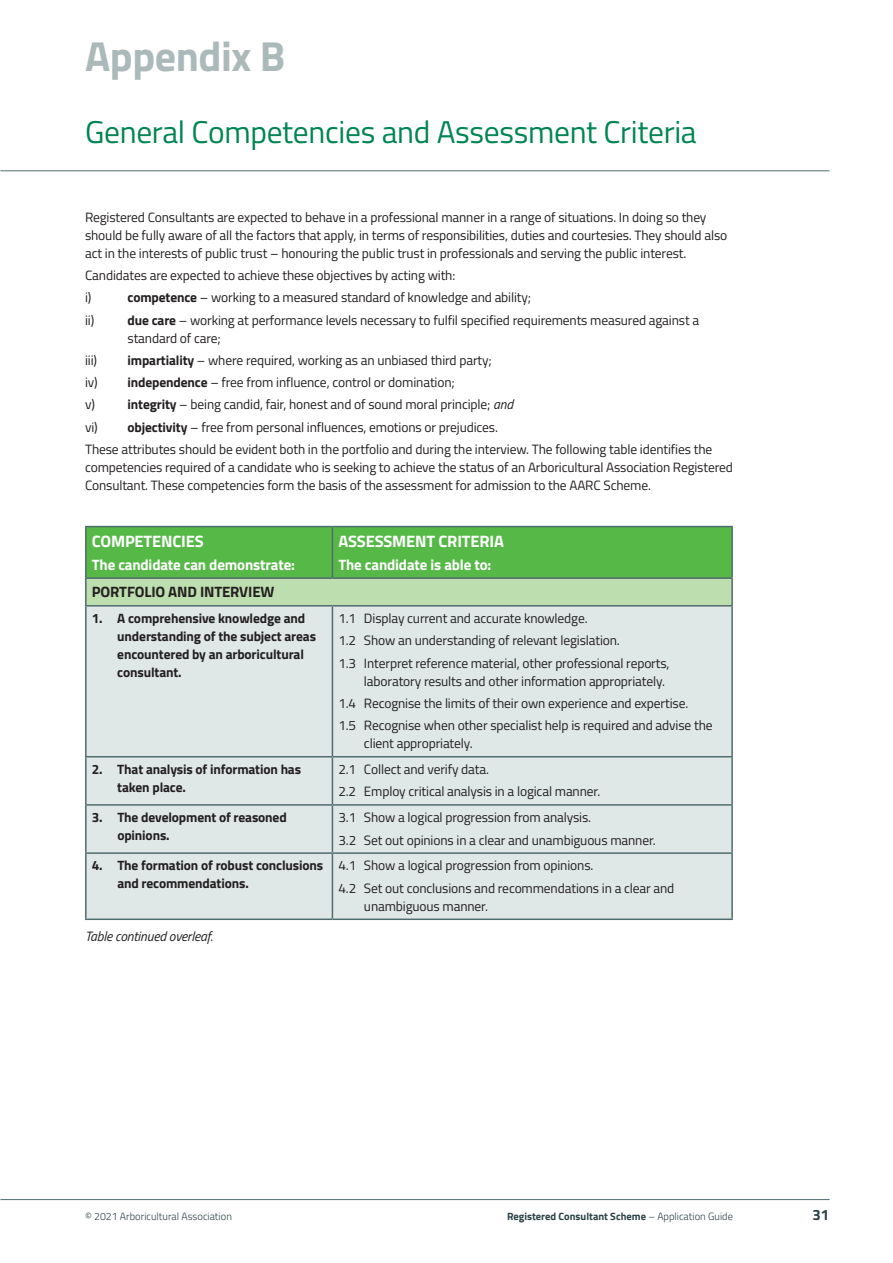
<style>
.page{position:relative;width:893px;height:1263px;background:#fff}
.page>*{position:absolute;margin:0;border:0;box-sizing:border-box;transform-origin:0 0}
.t1{font:700 42px "Titillium Web";letter-spacing:-.01em;color:#acb9ba}
.t2{font:31.5px "Titillium Web";letter-spacing:-.01em;color:#008553}
.t3{font:700 16.5px "Titillium Web";letter-spacing:-.01em;color:#fff}
.t4{font:700 15px "Titillium Web";letter-spacing:-.01em;color:#fff}
.t5{font:700 15px "Titillium Web";letter-spacing:-.01em;color:#231f20}
.t6{font:700 15px "Titillium Web";color:#2b4144}
.t7{font:13.5px/22.2px "Titillium Web";letter-spacing:-.01em;color:#231f20}
.t8{font:700 13.5px/18px "Titillium Web";letter-spacing:-.01em;color:#231f20}
.t9{font:italic 13.5px "Titillium Web";letter-spacing:-.01em;color:#231f20}
.t10{font:700 10.5px "Titillium Web";color:#2b4144}
.t11{font:300 10.5px "Titillium Web";color:#2b4144}
.s1{font-weight:700}
.s2{font-style:italic}
.s3{font-weight:300}
</style>
<div class="page">
<hr style="left:0;top:170px;width:830px;height:1px;background:#516c6f">
<hr style="left:0;top:1199px;width:830px;height:1px;background:#516c6f">
<div style="left:87px;top:527px;width:644px;height:50px;background:#56b947"></div>
<div style="left:86px;top:578px;width:646px;height:28px;background:#bddeae"></div>
<div style="left:87px;top:606px;width:644px;height:312px;background:#e0e7e7"></div>
<hr style="left:85px;top:526px;width:247px;height:1px;background:#516c6f">
<hr style="left:85px;top:527px;width:2px;height:50px;background:#516c6f">
<hr style="left:332px;top:526px;width:401px;height:1px;background:#516c6f">
<hr style="left:332px;top:527px;width:1px;height:50px;background:#516c6f">
<hr style="left:731px;top:527px;width:2px;height:50px;background:#516c6f">
<hr style="left:85px;top:577px;width:247px;height:2px;background:#516c6f">
<hr style="left:85px;top:579px;width:2px;height:26px;background:#516c6f">
<hr style="left:332px;top:577px;width:401px;height:2px;background:#516c6f">
<hr style="left:731px;top:579px;width:2px;height:26px;background:#516c6f">
<hr style="left:85px;top:605px;width:247px;height:1px;background:#516c6f">
<hr style="left:85px;top:606px;width:2px;height:150px;background:#516c6f">
<hr style="left:332px;top:605px;width:401px;height:1px;background:#516c6f">
<hr style="left:332px;top:606px;width:1px;height:150px;background:#516c6f">
<hr style="left:731px;top:606px;width:2px;height:150px;background:#516c6f">
<hr style="left:85px;top:756px;width:247px;height:1px;background:#516c6f">
<hr style="left:85px;top:757px;width:2px;height:47px;background:#516c6f">
<hr style="left:332px;top:756px;width:401px;height:1px;background:#516c6f">
<hr style="left:332px;top:757px;width:1px;height:47px;background:#516c6f">
<hr style="left:731px;top:757px;width:2px;height:47px;background:#516c6f">
<hr style="left:85px;top:804px;width:247px;height:2px;background:#516c6f">
<hr style="left:85px;top:806px;width:2px;height:46px;background:#516c6f">
<hr style="left:332px;top:804px;width:401px;height:2px;background:#516c6f">
<hr style="left:332px;top:806px;width:1px;height:46px;background:#516c6f">
<hr style="left:731px;top:806px;width:2px;height:46px;background:#516c6f">
<hr style="left:85px;top:852px;width:247px;height:2px;background:#516c6f">
<hr style="left:85px;top:854px;width:2px;height:64px;background:#516c6f">
<hr style="left:332px;top:852px;width:401px;height:2px;background:#516c6f">
<hr style="left:332px;top:854px;width:1px;height:64px;background:#516c6f">
<hr style="left:731px;top:854px;width:2px;height:64px;background:#516c6f">
<hr style="left:85px;top:918px;width:247px;height:2px;background:#516c6f">
<hr style="left:332px;top:918px;width:401px;height:2px;background:#516c6f">
<h1 class="t1" style="left:85px;top:24px;width:202px">Appendix B</h1>
<h2 class="t2" style="left:85px;top:109px;width:613px">General Competencies and Assessment Criteria</h2>
<p class="t7" style="left:85px;top:208px;width:644px;line-height:18px">Registered Consultants are expected to behave in a professional manner in a range of situations. In doing so they should be fully aware of all the factors that apply, in terms of responsibilities, duties and courtesies. They should also act in the interests of public trust – honouring the public trust in professionals and serving the public interest.</p>
<p class="t7" style="left:85px;top:264px;width:372px">Candidates are expected to achieve these objectives by acting with: i)</p>
<p class="t7" style="left:128px;top:286px;width:405px"><span class="s1">competence</span> – working to a measured standard of knowledge and ability;</p>
<p class="t7" style="left:85px;top:308px;width:11px">ii)</p>
<p class="t7" style="left:128px;top:310px;width:573px;line-height:18px"><span class="s1">due care</span> – working at performance levels necessary to fulfil specified requirements measured against a standard of care;</p>
<p class="t7" style="left:85px;top:348px;width:14px">iii)</p>
<p class="t7" style="left:85px;top:348px;width:408px;text-indent:43px"><span class="s1">impartiality</span> – where required, working as an unbiased third party; iv) <span class="s1">independence</span> – free from influence, control or domination;<br>v)</p>
<p class="t7" style="left:85px;top:393px;width:629px;text-indent:43px"><span class="s1">integrity</span> – being candid, fair, honest and of sound moral principle; <span class="s2">and<br></span>vi) <span class="s1">objectivity</span> – free from personal influences, emotions or prejudices.<br>These attributes should be evident both in the portfolio and during the interview. The following table identifies the</p>
<p class="t7" style="left:85px;top:458px;width:649px;line-height:18px">competencies required of a candidate who is seeking to achieve the status of an Arboricultural Association Registered<br>Consultant. These competencies form the basis of the assessment for admission to the AARC Scheme.</p>
<p class="t3" style="left:92px;top:529px;width:113px">COMPETENCIES</p>
<p class="t4" style="left:92px;top:553px;width:205px">The candidate can demonstrate:</p>
<p class="t3" style="left:338px;top:529px;width:167px">ASSESSMENT CRITERIA</p>
<p class="t4" style="left:338px;top:553px;width:154px">The candidate is able to:</p>
<p class="t5" style="left:92px;top:581px;width:184px">PORTFOLIO AND INTERVIEW</p>
<p class="t8" style="left:117px;top:609px;width:200px;text-indent:-26px">1. A comprehensive knowledge and understanding of the subject areas encountered by an arboricultural consultant.</p>
<p class="t7" style="left:338px;top:607px;width:333px">1.1 Display current and accurate knowledge.<br>1.2 Show an understanding of relevant legislation.<br>1.3 Interpret reference material, other professional reports,</p>
<p class="t7" style="left:338px;top:669px;width:376px;text-indent:26px">laboratory results and other information appropriately.<br>1.4 Recognise the limits of their own experience and expertise.<br>1.5 Recognise when other specialist help is required and advise the</p>
<p class="t7" style="left:364px;top:732px;width:110px">client appropriately.</p>
<p class="t8" style="left:117px;top:760px;width:185px;text-indent:-26px">2. That analysis of information has taken place.</p>
<p class="t7" style="left:338px;top:758px;width:263px">2.1 Collect and verify data.<br>2.2 Employ critical analysis in a logical manner.</p>
<p class="t8" style="left:117px;top:808px;width:171px;text-indent:-26px">3. The development of reasoned opinions.</p>
<p class="t7" style="left:338px;top:806px;width:319px">3.1 Show a logical progression from analysis.<br>3.2 Set out opinions in a clear and unambiguous manner.</p>
<p class="t8" style="left:117px;top:856px;width:207px;text-indent:-26px">4. The formation of robust conclusions and recommendations.</p>
<p class="t7" style="left:338px;top:854px;width:337px">4.1 Show a logical progression from opinions.<br>4.2 Set out conclusions and recommendations in a clear and</p>
<p class="t7" style="left:364px;top:894px;width:125px">unambiguous manner.</p>
<p class="t9" style="left:85px;top:926px;width:129px">Table continued overleaf.</p>
<p class="t11" style="left:85px;top:1209px;width:148px">© 2021 Arboricultural Association</p>
<p class="t10" style="left:507px;top:1209px;width:228px">Registered Consultant Scheme <span class="s3">– Application Guide</span></p>
<p class="t6" style="left:812px;top:1204px;width:18px">31</p>
</div>
